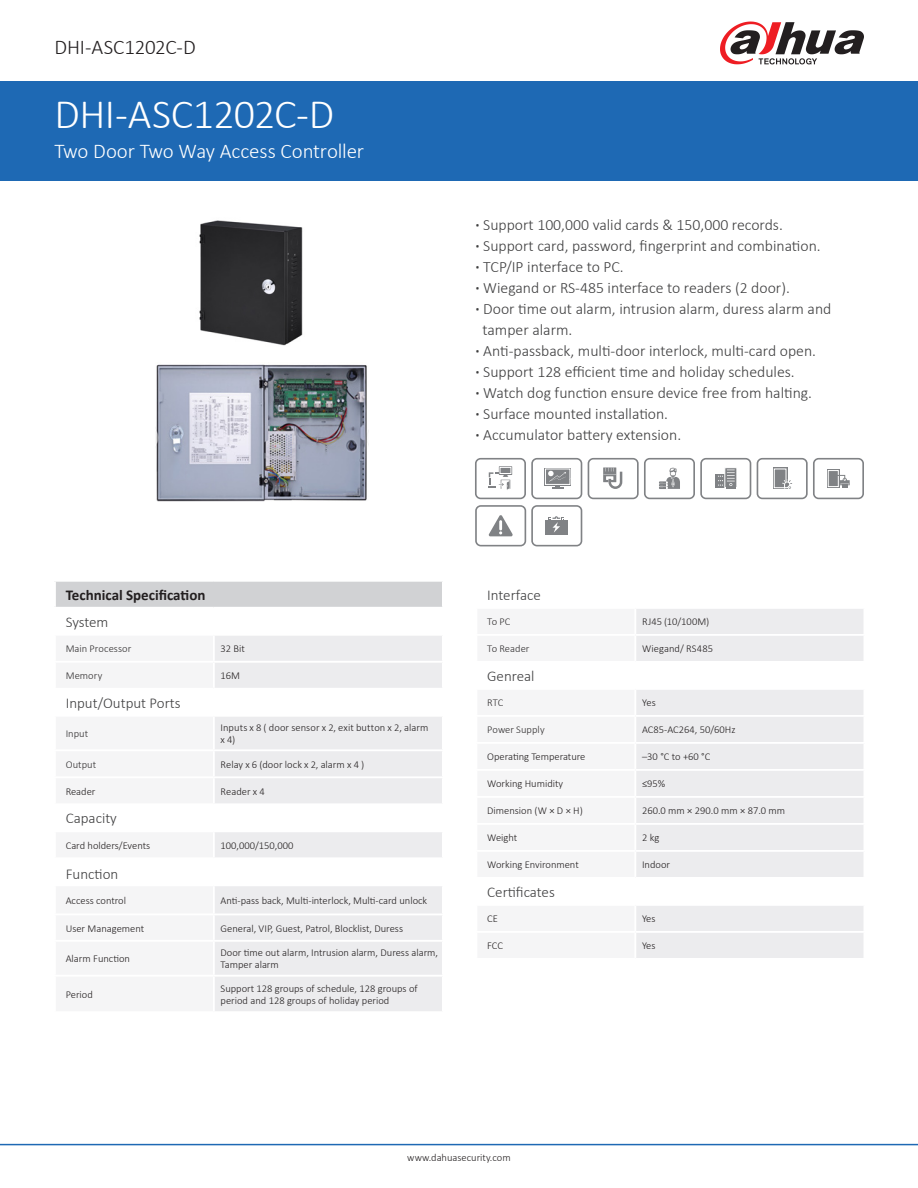
<style>
.page{position:relative;width:918px;height:1188px;background:#fff}
.page>*{position:absolute;margin:0;border:0;box-sizing:border-box;transform-origin:0 0}
.t1{font:300 42px "Calibri";letter-spacing:-.015em;color:#fff}
.t2{font:300 21px "Calibri";letter-spacing:-.005em;color:#fff}
.t3{font:300 21px "Calibri";letter-spacing:-.01em;color:#231f20}
.t4{font:300 15.75px "Calibri";color:#3e3e3f}
.t5{font:300 15px "Calibri";color:#3e3e3f}
.t6{font:700 15px "Calibri";color:#231f20}
.t7{font:300 10.5px/12.6px "Calibri";color:#231f20}
.t8{font:300 10.5px "Calibri";letter-spacing:.005em;color:#312f30}
.s1{font-weight:700}
</style>
<div class="page">
<div style="left:0;top:81px;width:918px;height:100px;background:#1e69b4"></div>
<hr style="left:0;top:1144px;width:918px;height:1px;background:#1e69b4">
<svg style="left:720px;top:22px;width:144px;height:42px"></svg>
<div style="left:55px;top:581px;width:388px;height:27px;background:#d1d2d4"></div>
<svg style="left:215px;top:636px;width:227px;height:375px;fill:#ececee"></svg>
<div style="left:55px;top:662px;width:159px;height:27px;background:#f5f5f6"></div>
<div style="left:214px;top:662px;width:229px;height:27px;background:#ececee"></div>
<div style="left:215px;top:886px;width:227px;height:54px;background:#ececee"></div>
<hr style="left:54px;top:580px;width:160px;height:2px;background:#fff">
<hr style="left:214px;top:580px;width:230px;height:2px;background:#fff">
<hr style="left:54px;top:607px;width:160px;height:2px;background:#fff">
<hr style="left:214px;top:607px;width:230px;height:2px;background:#fff">
<hr style="left:54px;top:688px;width:160px;height:2px;background:#fff">
<hr style="left:214px;top:688px;width:230px;height:2px;background:#fff">
<hr style="left:214px;top:776px;width:230px;height:2px;background:#fff">
<hr style="left:214px;top:803px;width:230px;height:2px;background:#fff">
<hr style="left:214px;top:830px;width:230px;height:2px;background:#fff">
<hr style="left:214px;top:857px;width:230px;height:2px;background:#fff">
<hr style="left:214px;top:884px;width:230px;height:2px;background:#fff">
<hr style="left:214px;top:914px;width:230px;height:1px;background:#fff">
<hr style="left:214px;top:940px;width:230px;height:2px;background:#fff">
<hr style="left:54px;top:582px;width:2px;height:25px;background:#fff">
<hr style="left:442px;top:582px;width:2px;height:25px;background:#fff">
<hr style="left:54px;top:661px;width:160px;height:2px;background:#fff">
<hr style="left:54px;top:663px;width:2px;height:25px;background:#fff">
<hr style="left:214px;top:661px;width:230px;height:2px;background:#fff">
<hr style="left:213px;top:663px;width:2px;height:25px;background:#fff">
<hr style="left:442px;top:663px;width:2px;height:25px;background:#fff">
<hr style="left:214px;top:715px;width:230px;height:2px;background:#fff">
<hr style="left:214px;top:749px;width:230px;height:2px;background:#fff">
<hr style="left:214px;top:975px;width:230px;height:2px;background:#fff">
<svg style="left:636px;top:609px;width:227px;height:349px"></svg>
<img style="left:199px;top:220px;width:104px;height:126px">
<img style="left:156px;top:364px;width:213px;height:138px">
<svg style="left:475px;top:458px;width:107px;height:41px"></svg>
<svg style="left:475px;top:505px;width:107px;height:41px"></svg>
<svg style="left:757px;top:458px;width:107px;height:41px"></svg>
<svg style="left:588px;top:458px;width:163px;height:41px"></svg>
<p class="t3" style="left:55px;top:34px;width:143px">DHI-ASC1202C-D</p>
<p class="t1" style="left:55px;top:88px;width:281px">DHI-ASC1202C-D</p>
<p class="t2" style="left:55px;top:138px;width:311px">Two Door Two Way Access Controller</p>
<p class="t4" style="left:476px;top:215px;width:309px"><span class="s1">·</span> Support 100,000 valid cards &amp; 150,000 records.</p>
<p class="t4" style="left:476px;top:236px;width:347px"><span class="s1">·</span> Support card, password, fingerprint and combination.</p>
<p class="t4" style="left:476px;top:257px;width:150px"><span class="s1">·</span> TCP/IP interface to PC.</p>
<p class="t4" style="left:476px;top:278px;width:316px"><span class="s1">·</span> Wiegand or RS-485 interface to readers (2 door).</p>
<p class="t4" style="left:476px;top:299px;width:357px"><span class="s1">·</span> Door time out alarm, intrusion alarm, duress alarm and</p>
<p class="t4" style="left:483px;top:320px;width:91px">tamper alarm.</p>
<p class="t4" style="left:476px;top:341px;width:342px"><span class="s1">·</span> Anti-passback, multi-door interlock, multi-card open.</p>
<p class="t4" style="left:476px;top:362px;width:321px"><span class="s1">·</span> Support 128 efficient time and holiday schedules.</p>
<p class="t4" style="left:476px;top:383px;width:338px"><span class="s1">·</span> Watch dog function ensure device free from halting.</p>
<p class="t4" style="left:476px;top:404px;width:194px"><span class="s1">·</span> Surface mounted installation.</p>
<p class="t4" style="left:476px;top:425px;width:207px"><span class="s1">·</span> Accumulator battery extension.</p>
<p class="t6" style="left:66px;top:584px;width:141px">Technical Specification</p>
<p class="t5" style="left:66px;top:613px;width:44px">System</p>
<p class="t8" style="left:66px;top:642px;width:67px">Main Processor</p>
<p class="t7" style="left:221px;top:642px;width:26px">32 Bit</p>
<p class="t8" style="left:66px;top:669px;width:38px">Memory</p>
<p class="t7" style="left:221px;top:669px;width:21px">16M</p>
<p class="t5" style="left:66px;top:694px;width:116px">Input/Output Ports</p>
<p class="t8" style="left:66px;top:727px;width:24px">Input</p>
<p class="t7" style="left:221px;top:721px;width:209px;line-height:12px">Inputs x 8 ( door sensor x 2, exit button x 2, alarm x 4)</p>
<p class="t8" style="left:66px;top:758px;width:32px">Output</p>
<p class="t7" style="left:221px;top:758px;width:145px">Relay x 6 (door lock x 2, alarm x 4 )</p>
<p class="t7" style="left:66px;top:785px;width:31px">Reader</p>
<p class="t7" style="left:221px;top:785px;width:46px">Reader x 4</p>
<p class="t5" style="left:66px;top:809px;width:53px">Capacity</p>
<p class="t7" style="left:66px;top:839px;width:86px">Card holders/Events</p>
<p class="t7" style="left:221px;top:839px;width:74px">100,000/150,000</p>
<p class="t5" style="left:66px;top:864px;width:54px">Function</p>
<p class="t7" style="left:66px;top:894px;width:62px">Access control</p>
<p class="t7" style="left:221px;top:894px;width:208px">Anti-pass back, Multi-interlock, Multi-card unlock</p>
<p class="t7" style="left:66px;top:922px;width:80px">User Management</p>
<p class="t7" style="left:221px;top:922px;width:184px">General, VIP, Guest, Patrol, Blocklist, Duress</p>
<p class="t7" style="left:66px;top:952px;width:66px">Alarm Function</p>
<p class="t7" style="left:221px;top:946px;width:219px">Door time out alarm, Intrusion alarm, Duress alarm,<br>Tamper alarm</p>
<p class="t7" style="left:66px;top:988px;width:29px">Period</p>
<p class="t7" style="left:221px;top:982px;width:199px">Support 128 groups of schedule, 128 groups of period and 128 groups of holiday period</p>
<p class="t5" style="left:487px;top:586px;width:55px">Interface</p>
<p class="t8" style="left:487px;top:615px;width:25px">To PC</p>
<p class="t7" style="left:642px;top:615px;width:69px">RJ45 (10/100M)</p>
<p class="t8" style="left:487px;top:642px;width:44px">To Reader</p>
<p class="t7" style="left:642px;top:642px;width:73px">Wiegand/ RS485</p>
<p class="t5" style="left:487px;top:667px;width:49px">Genreal</p>
<p class="t8" style="left:487px;top:696px;width:18px">RTC</p>
<p class="t7" style="left:642px;top:696px;width:15px">Yes</p>
<p class="t8" style="left:487px;top:723px;width:59px">Power Supply</p>
<p class="t7" style="left:642px;top:723px;width:95px">AC85-AC264, 50/60Hz</p>
<p class="t7" style="left:487px;top:750px;width:100px">Operating Temperature</p>
<p class="t7" style="left:642px;top:750px;width:70px">–30 °C to +60 °C</p>
<p class="t7" style="left:487px;top:777px;width:78px">Working Humidity</p>
<p class="t7" style="left:642px;top:777px;width:25px">≤95%</p>
<p class="t7" style="left:487px;top:804px;width:97px">Dimension (W × D × H)</p>
<p class="t7" style="left:642px;top:804px;width:145px">260.0 mm × 290.0 mm × 87.0 mm</p>
<p class="t7" style="left:487px;top:831px;width:32px">Weight</p>
<p class="t7" style="left:642px;top:831px;width:19px">2 kg</p>
<p class="t7" style="left:487px;top:858px;width:93px">Working Environment</p>
<p class="t7" style="left:642px;top:858px;width:30px">Indoor</p>
<p class="t5" style="left:487px;top:883px;width:69px">Certificates</p>
<p class="t7" style="left:487px;top:912px;width:12px">CE</p>
<p class="t7" style="left:642px;top:912px;width:15px">Yes</p>
<p class="t7" style="left:487px;top:939px;width:17px">FCC</p>
<p class="t7" style="left:642px;top:939px;width:15px">Yes</p>
<p class="t7" style="left:407px;top:1151px;width:105px">www.dahuasecurity.com</p>
</div>
